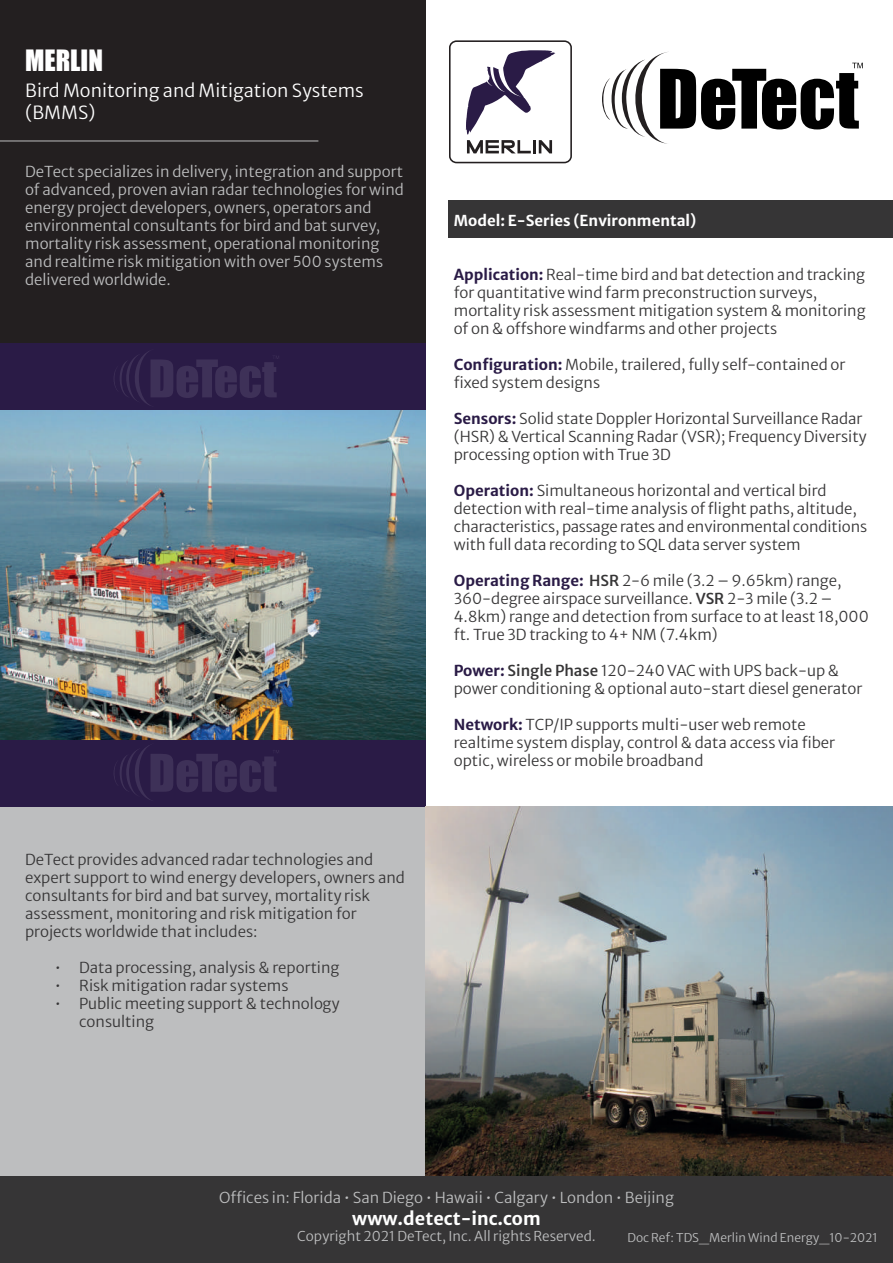
<style>
.page{position:relative;width:893px;height:1263px;background:#fff}
.page>*{position:absolute;margin:0;border:0;box-sizing:border-box;transform-origin:0 0}
.t1{font:27px "Impact";color:#fff}
.t2{font:300 18px/21.6px "Merriweather Sans";color:#fff}
.t3{font:700 18px "Merriweather Sans";color:#fff}
.t4{font:300 15px/18px "Merriweather Sans";color:#363536}
.t5{font:300 15px/18px "Merriweather Sans";color:#bdbebf}
.t6{font:700 15px "Merriweather Sans";color:#fff}
.t7{font:300 13.5px "Merriweather Sans";color:#bdbebf}
.t8{font:300 12px "Merriweather Sans";color:#bdbebf}
.s1{font-weight:700;color:#2a1b46}
.s2{font-weight:500}
</style>
<div class="page">
<div style="left:0;top:0;width:425px;height:354px;background:#231f20"></div>
<img style="left:0;top:410px;width:425px;height:330px">
<div style="left:0;top:343px;width:425px;height:67px;background:#2a1b46"></div>
<svg style="left:602px;top:52px;width:261px;height:92px"></svg>
<svg style="left:449px;top:40px;width:123px;height:123px"></svg>
<div style="left:0;top:740px;width:425px;height:67px;background:#2a1b46"></div>
<div style="left:0;top:807px;width:425px;height:377px;background:#bdbebf"></div>
<img style="left:425px;top:807px;width:468px;height:369px">
<hr style="left:0;top:141px;width:318px;height:1px;background:#bdbebf">
<div style="left:449px;top:201px;width:444px;height:37px;background:#363536"></div>
<div style="left:0;top:1176px;width:893px;height:87px;background:#363536"></div>
<svg style="left:114px;top:351px;width:165px;height:54px"></svg>
<svg style="left:114px;top:745px;width:165px;height:55px"></svg>
<h1 class="t1" style="left:25px;top:40px;width:79px">MERLIN</h1>
<p class="t2" style="left:25px;top:78px;width:340px">Bird Monitoring and Mitigation Systems (BMMS)</p>
<p class="t5" style="left:25px;top:160px;width:380px">DeTect specializes in delivery, integration and support of advanced, proven avian radar technologies for wind energy project developers, owners, operators and environmental consultants for bird and bat survey, mortality risk assessment, operational monitoring and realtime risk mitigation with over 500 systems delivered worldwide.</p>
<p class="t4" style="left:25px;top:849px;width:381px">DeTect provides advanced radar technologies and expert support to wind energy developers, owners and consultants for bird and bat survey, mortality risk assessment, monitoring and risk mitigation for projects worldwide that includes:</p>
<p class="t4" style="left:55px;top:957px;width:286px">• Data processing, analysis &amp; reporting</p>
<p class="t4" style="left:55px;top:975px;width:235px">• Risk mitigation radar systems</p>
<p class="t4" style="left:79px;top:993px;width:262px;text-indent:-24px">• Public meeting support &amp; technology consulting</p>
<p class="t6" style="left:454px;top:207px;width:244px">Model: E-Series (Environmental)</p>
<p class="t4" style="left:454px;top:264px;width:413px"><span class="s1">Application:</span> Real-time bird and bat detection and tracking for quantitative wind farm preconstruction surveys, mortality risk assessment mitigation system &amp; monitoring of on &amp; offshore windfarms and other projects</p>
<p class="t4" style="left:454px;top:354px;width:393px"><span class="s1">Configuration:</span> Mobile, trailered, fully self-contained or fixed system designs</p>
<p class="t4" style="left:454px;top:408px;width:414px"><span class="s1">Sensors:</span> Solid state Doppler Horizontal Surveillance Radar (HSR) &amp; Vertical Scanning Radar (VSR); Frequency Diversity processing option with True 3D</p>
<p class="t4" style="left:454px;top:480px;width:415px"><span class="s1">Operation:</span> Simultaneous horizontal and vertical bird detection with real-time analysis of flight paths, altitude, characteristics, passage rates and environmental conditions with full data recording to SQL data server system</p>
<p class="t4" style="left:454px;top:570px;width:416px"><span class="s1">Operating Range:</span> <span class="s2">HSR</span> 2-6 mile (3.2 – 9.65km) range, 360-degree airspace surveillance. <span class="s2">VSR</span> 2-3 mile (3.2 – 4.8km) range and detection from surface to at least 18,000 ft. True 3D tracking to 4+ NM (7.4km)</p>
<p class="t4" style="left:454px;top:660px;width:410px"><span class="s1">Power:</span> <span class="s2">Single Phase</span> 120-240 VAC with UPS back-up &amp; power conditioning &amp; optional auto-start diesel generator</p>
<p class="t4" style="left:454px;top:714px;width:383px"><span class="s1">Network:</span> TCP/IP supports multi-user web remote realtime system display, control &amp; data access via fiber optic, wireless or mobile broadband</p>
<p class="t5" style="left:219px;top:1187px;width:456px">Offices in: Florida • San Diego • Hawaii • Calgary • London • Beijing</p>
<p class="t3" style="left:352px;top:1203px;width:190px">www.detect-inc.com</p>
<p class="t7" style="left:297px;top:1224px;width:300px">Copyright 2021 DeTect, Inc. All rights Reserved.</p>
<p class="t8" style="left:627px;top:1227px;width:252px">Doc Ref: TDS_Merlin Wind Energy_10-2021</p>
</div>
